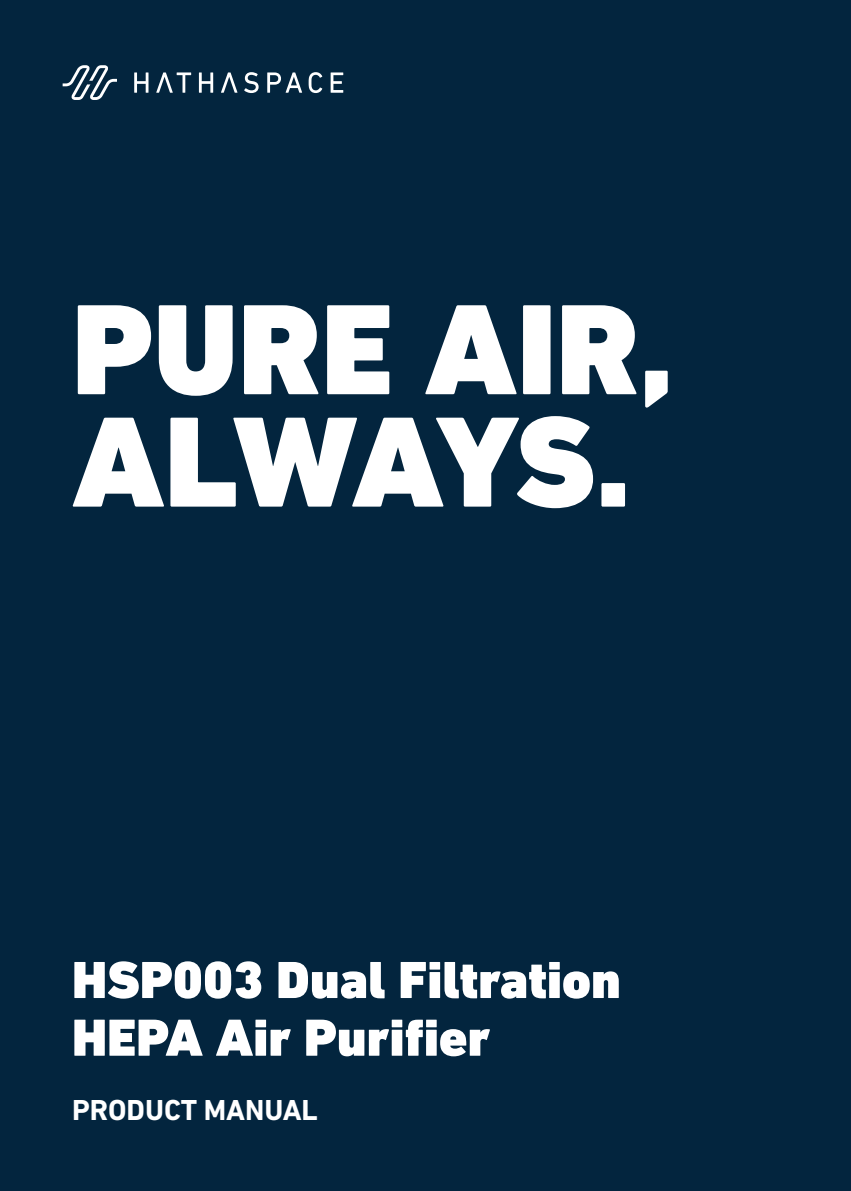
<style>
.page{position:relative;width:851px;height:1191px;background:#fff}
.page>*{position:absolute;margin:0;border:0;box-sizing:border-box;transform-origin:0 0}
.t1{font:900 130.8px/112.4px "DIN Next LT Pro";color:#fff}
.t2{font:900 53px/57.6px "DIN Next LT Pro";color:#fff}
.t3{font:700 29.4px "DIN Next LT Pro";color:#fff}
</style>
<div class="page">
<div style="left:0;top:0;width:850px;height:1191px;background:#03253e"></div>
<svg style="left:63px;top:65px;width:54px;height:35px"></svg>
<svg style="left:134px;top:72px;width:209px;height:21px"></svg>
<h1 class="t1" style="left:72px;top:293px;width:603px">PURE AIR,<br>ALWAYS.</h1>
<p class="t2" style="left:72px;top:951px;width:550px">HSP003 Dual Filtration<br>HEPA Air Purifier</p>
<p class="t3" style="left:72px;top:1092px;width:247px">PRODUCT MANUAL</p>
</div>
